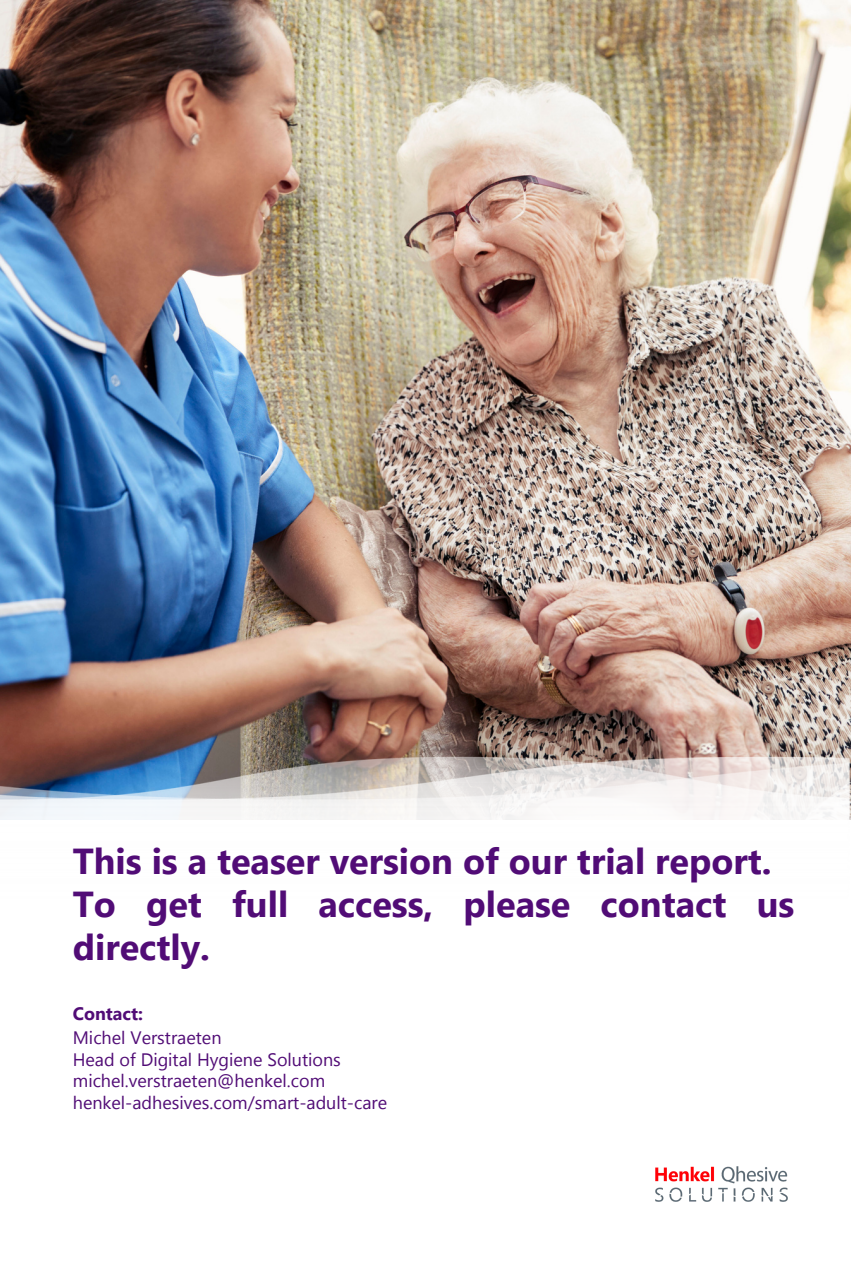
<style>
.page{position:relative;width:851px;height:1264px;background:#fff}
.page>*{position:absolute;margin:0;border:0;box-sizing:border-box;transform-origin:0 0}
.t1{font:700 36px/42.8px "Segoe UI";color:#510c76}
.t2{font:18px "Segoe UI";color:#510c76}
.t3{font:700 18px "Segoe UI";color:#510c76}
</style>
<div class="page">
<img style="left:0;top:0;width:850px;height:654px">
<img style="left:0;top:654px;width:850px;height:523px">
<img style="left:655px;top:1166px;width:132px;height:34px">
<p class="t1" style="left:73px;top:838px;width:700px">This is a teaser version of our trial report.</p>
<p class="t1" style="left:73px;top:880px;width:723px">To get full access, please contact us directly.</p>
<p class="t3" style="left:73px;top:1000px;width:72px">Contact:</p>
<p class="t2" style="left:73px;top:1024px;width:150px">Michel Verstraeten</p>
<p class="t2" style="left:73px;top:1046px;width:269px">Head of Digital Hygiene Solutions</p>
<p class="t2" style="left:73px;top:1067px;width:254px">michel.verstraeten@henkel.com</p>
<p class="t2" style="left:73px;top:1089px;width:316px">henkel-adhesives.com/smart-adult-care</p>
</div>
